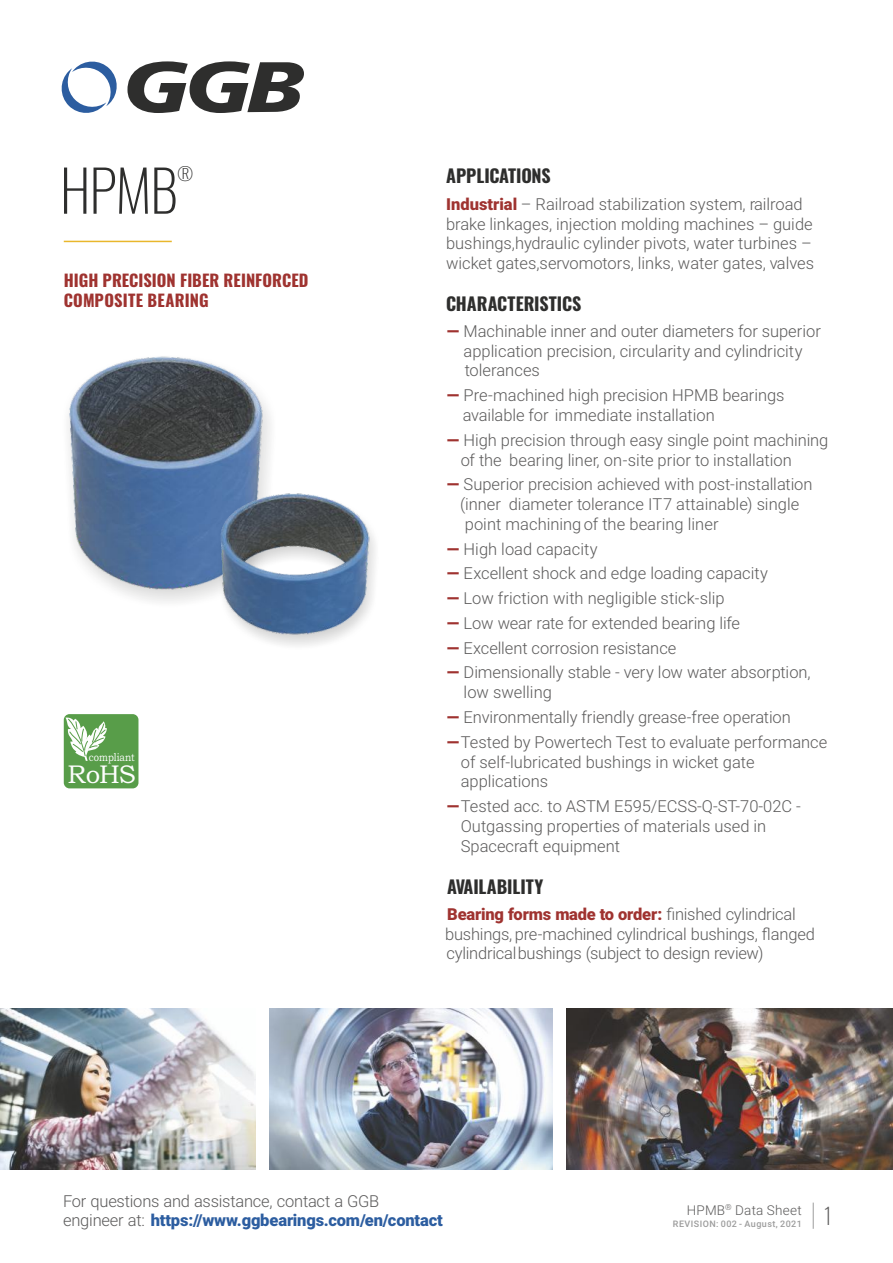
<style>
.page{position:relative;width:893px;height:1263px;background:#fff}
.page>*{position:absolute;margin:0;border:0;box-sizing:border-box;transform-origin:0 0}
.t1{font:200 57px "Oswald";color:#2e2e2d}
.t2{font:25.65px "Bookman Old Style";color:#fefefe}
.t3{font:200 22.5px "Oswald";color:#5c5b5b}
.t4{font:700 18px "Oswald";color:#2e2e2d}
.t5{font:200 18px "Oswald";color:#2e2e2d}
.t6{font:300 16.5px/19.8px "Roboto";color:#5c5b5b}
.t7{font:700 16.5px/19.5px "Oswald";color:#9f3330}
.t8{font:300 13.5px "Roboto";letter-spacing:.02em;color:#5c5b5b}
.t9{font:11.25px "Bookman Old Style";color:#fefefe;scale:.84 1}
.t10{font:500 9px "Roboto";letter-spacing:.05em;color:#9c9c9c}
.t11{font:300 8.25px "Roboto";color:#5c5b5b}
.s1{font-weight:900;color:#9f3330}
.s2{font-weight:900;color:#2c5da0}
</style>
<div class="page">
<img style="left:0;top:1008px;width:256px;height:161px">
<img style="left:269px;top:1008px;width:284px;height:161px">
<img style="left:566px;top:1008px;width:327px;height:161px">
<svg style="left:813px;top:1202px;width:1px;height:27px"></svg>
<svg style="left:61px;top:61px;width:56px;height:52px"></svg>
<svg style="left:127px;top:61px;width:177px;height:52px"></svg>
<hr style="left:64px;top:241px;width:108px;height:1px;background:#e9b72c">
<img style="left:68px;top:356px;width:203px;height:241px">
<img style="left:211px;top:493px;width:131px;height:153px">
<img style="left:214px;top:492px;width:161px;height:144px">
<div style="left:64px;top:714px;width:74px;height:74px;background:#589d49;border-radius:6px"></div>
<svg style="left:63px;top:717px;width:44px;height:44px"></svg>
<p class="t5" style="left:177px;top:162px;width:17px">®</p>
<h1 class="t1" style="left:60px;top:152px;width:120px">HPMB</h1>
<p class="t7" style="left:64px;top:271px;width:246px">HIGH PRECISION FIBER REINFORCED<br>COMPOSITE BEARING</p>
<p class="t9" style="left:89px;top:752px;width:56px">compliant</p>
<h2 class="t2" style="left:67px;top:765px;width:70px">RoHS</h2>
<p class="t4" style="left:446px;top:164px;width:106px">APPLICATIONS</p>
<p class="t6" style="left:446px;top:197px;width:369px"><span class="s1">Industrial</span> – Railroad stabilization system, railroad brake linkages, injection molding machines – guide bushings,hydraulic cylinder pivots, water turbines – wicket gates,servomotors, links, water gates, valves</p>
<p class="t4" style="left:446px;top:291px;width:137px">CHARACTERISTICS</p>
<p class="t6" style="left:464px;top:323px;width:359px;text-indent:-17px"><span class="s1">—</span> Machinable inner and outer diameters for superior application precision, circularity and cylindricity tolerances</p>
<p class="t6" style="left:463px;top:387px;width:323px;text-indent:-16px"><span class="s1">—</span> Pre-machined high precision HPMB bearings available for immediate installation</p>
<p class="t6" style="left:461px;top:432px;width:369px;text-indent:-14px"><span class="s1">—</span> High precision through easy single point machining of the bearing liner, on-site prior to installation</p>
<p class="t6" style="left:460px;top:476px;width:354px;text-indent:-13px"><span class="s1">—</span> Superior precision achieved with post-installation (inner diameter tolerance IT7 attainable) single point machining of the bearing liner</p>
<p class="t6" style="left:447px;top:541px;width:152px"><span class="s1">—</span> High load capacity</p>
<p class="t6" style="left:447px;top:565px;width:322px"><span class="s1">—</span> Excellent shock and edge loading capacity</p>
<p class="t6" style="left:447px;top:590px;width:279px"><span class="s1">—</span> Low friction with negligible stick-slip</p>
<p class="t6" style="left:447px;top:615px;width:295px"><span class="s1">—</span> Low wear rate for extended bearing life</p>
<p class="t6" style="left:447px;top:640px;width:231px"><span class="s1">—</span> Excellent corrosion resistance</p>
<p class="t6" style="left:464px;top:664px;width:349px;text-indent:-17px"><span class="s1">—</span> Dimensionally stable - very low water absorption, low swelling</p>
<p class="t6" style="left:447px;top:706px;width:382px;line-height:24.8px"><span class="s1">—</span> Environmentally friendly grease-free operation <span class="s1">—</span>Tested by Powertech Test to evaluate performance</p>
<p class="t6" style="left:461px;top:753px;width:295px">of self-lubricated bushings in wicket gate applications</p>
<p class="t6" style="left:461px;top:798px;width:342px;text-indent:-14px"><span class="s1">—</span>Tested acc. to ASTM E595/ECSS-Q-ST-70-02C -<br>Outgassing properties of materials used in<br>Spacecraft equipment</p>
<p class="t4" style="left:447px;top:874px;width:98px">AVAILABILITY</p>
<p class="t6" style="left:445px;top:906px;width:371px"><span class="s1">Bearing forms made to order:</span> finished cylindrical bushings, pre-machined cylindrical bushings, flanged cylindricalbushings (subject to design review)</p>
<p class="t6" style="left:63px;top:1193px;width:381px">For questions and assistance, contact a GGB engineer at: <span class="s2">https://www.ggbearings.com/en/contact</span></p>
<p class="t11" style="left:725px;top:1204px;width:8px">®</p>
<p class="t8" style="left:687px;top:1204px;width:116px">HPMB Data Sheet</p>
<p class="t10" style="left:673px;top:1220px;width:130px">REVISION: 002 - August, 2021</p>
<h3 class="t3" style="left:823px;top:1200px;width:11px">1</h3>
</div>
